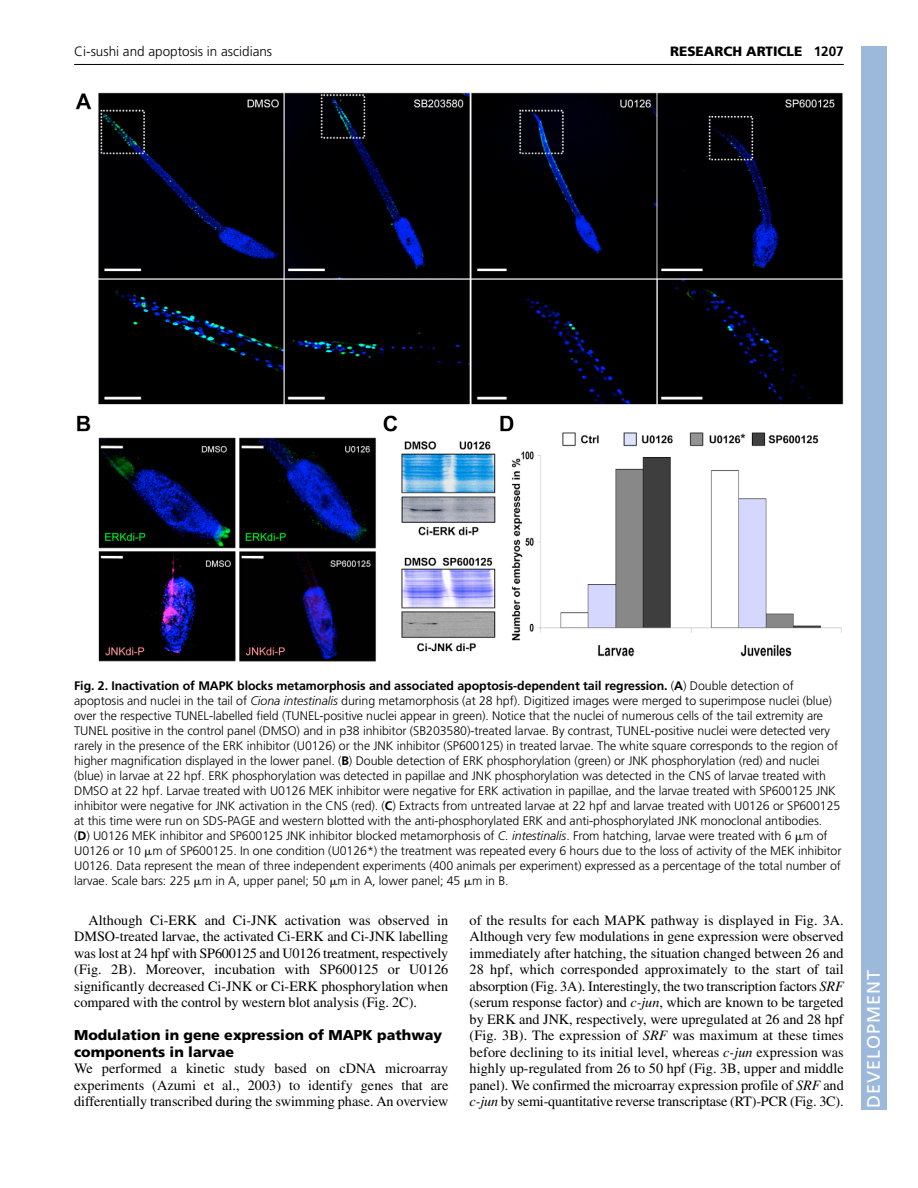
<style>
.page{position:relative;width:918px;height:1188px;background:#fff}
.page>*{position:absolute;margin:0;border:0;box-sizing:border-box;transform-origin:0 0}
.t1{font:18px "Frutiger LT Std";letter-spacing:.055em;color:#fff}
.t2{font:14.25px/16.5px "Times";letter-spacing:-.005em;color:#000;text-align:justify}
.t3{font:900 14.25px/16.5px "Frutiger LT Std";color:#000}
.t4{font:300 13.5px "Frutiger LT Std";color:#000}
.t5{font:900 13.5px "Frutiger LT Std";color:#000}
.t6{font:300 12.3px/15px "Frutiger LT Std";letter-spacing:-.005em;color:#000}
.s1{font-weight:700}
.s2{font-style:italic}
.s3{font-family:"Mathematical Pi One";font-weight:400}
</style>
<div class="page">
<div style="left:861px;top:46px;width:25px;height:1064px;background:#9cb9db"></div>
<hr style="left:74px;top:64px;width:770px;height:1px;background:#000">
<img style="left:75px;top:92px;width:769px;height:570px">
<p class="t4" style="left:74px;top:46px;width:200px">Ci-sushi and apoptosis in ascidians</p>
<p class="t5" style="left:670px;top:46px;width:175px">RESEARCH ARTICLE <span class="s1">1207</span></p>
<p class="t6" style="left:74px;top:680px;width:769px"><span class="s1">Fig. 2. Inactivation of MAPK blocks metamorphosis and associated apoptosis-dependent tail regression.</span> (<span class="s1">A</span>) Double detection of apoptosis and nuclei in the tail of <span class="s2">Ciona intestinalis</span> during metamorphosis (at 28 hpf). Digitized images were merged to superimpose nuclei (blue) over the respective TUNEL-labelled field (TUNEL-positive nuclei appear in green). Notice that the nuclei of numerous cells of the tail extremity are TUNEL positive in the control panel (DMSO) and in p38 inhibitor (SB203580)-treated larvae. By contrast, TUNEL-positive nuclei were detected very rarely in the presence of the ERK inhibitor (U0126) or the JNK inhibitor (SP600125) in treated larvae. The white square corresponds to the region of higher magnification displayed in the lower panel. (<span class="s1">B</span>) Double detection of ERK phosphorylation (green) or JNK phosphorylation (red) and nuclei (blue) in larvae at 22 hpf. ERK phosphorylation was detected in papillae and JNK phosphorylation was detected in the CNS of larvae treated with DMSO at 22 hpf. Larvae treated with U0126 MEK inhibitor were negative for ERK activation in papillae, and the larvae treated with SP600125 JNK inhibitor were negative for JNK activation in the CNS (red). (<span class="s1">C</span>) Extracts from untreated larvae at 22 hpf and larvae treated with U0126 or SP600125 at this time were run on SDS-PAGE and western blotted with the anti-phosphorylated ERK and anti-phosphorylated JNK monoclonal antibodies.<br>(<span class="s1">D</span>) U0126 MEK inhibitor and SP600125 JNK inhibitor blocked metamorphosis of <span class="s2">C. intestinalis</span>. From hatching, larvae were treated with 6 <span class="s3">-</span>m of U0126 or 10 <span class="s3">-</span>m of SP600125. In one condition (U0126*) the treatment was repeated every 6 hours due to the loss of activity of the MEK inhibitor U0126. Data represent the mean of three independent experiments (400 animals per experiment) expressed as a percentage of the total number of larvae. Scale bars: 225 <span class="s3">-</span>m in A, upper panel; 50 <span class="s3">-</span>m in A, lower panel; 45 <span class="s3">-</span>m in B.</p>
<p class="t2" style="left:74px;top:913px;width:376px;text-indent:14px">Although Ci-ERK and Ci-JNK activation was observed in DMSO-treated larvae, the activated Ci-ERK and Ci-JNK labelling was lost at 24 hpf with SP600125 and U0126 treatment, respectively (Fig. 2B). Moreover, incubation with SP600125 or U0126 significantly decreased Ci-JNK or Ci-ERK phosphorylation when compared with the control by western blot analysis (Fig. 2C).</p>
<p class="t3" style="left:74px;top:1028px;width:370px">Modulation in gene expression of MAPK pathway components in larvae</p>
<p class="t2" style="left:74px;top:1062px;width:376px">We performed a kinetic study based on cDNA microarray experiments (Azumi et al., 2003) to identify genes that are differentially transcribed during the swimming phase. An overview</p>
<p class="t2" style="left:470px;top:913px;width:376px">of the results for each MAPK pathway is displayed in Fig. 3A.<br>Although very few modulations in gene expression were observed immediately after hatching, the situation changed between 26 and 28 hpf, which corresponded approximately to the start of tail absorption (Fig. 3A). Interestingly, the two transcription factors <span class="s2">SRF </span>(serum response factor) and <span class="s2">c-jun</span>, which are known to be targeted by ERK and JNK, respectively, were upregulated at 26 and 28 hpf (Fig. 3B). The expression of <span class="s2">SRF</span> was maximum at these times before declining to its initial level, whereas <span class="s2">c-jun</span> expression was highly up-regulated from 26 to 50 hpf (Fig. 3B, upper and middle panel). We confirmed the microarray expression profile of <span class="s2">SRF</span> and <span class="s2">c-jun</span> by semi-quantitative reverse transcriptase (RT)-PCR (Fig. 3C).</p>
<h1 class="t1" style="left:863px;top:1108px;width:140px;rotate:-90deg">DEVELOPMENT</h1>
</div>
